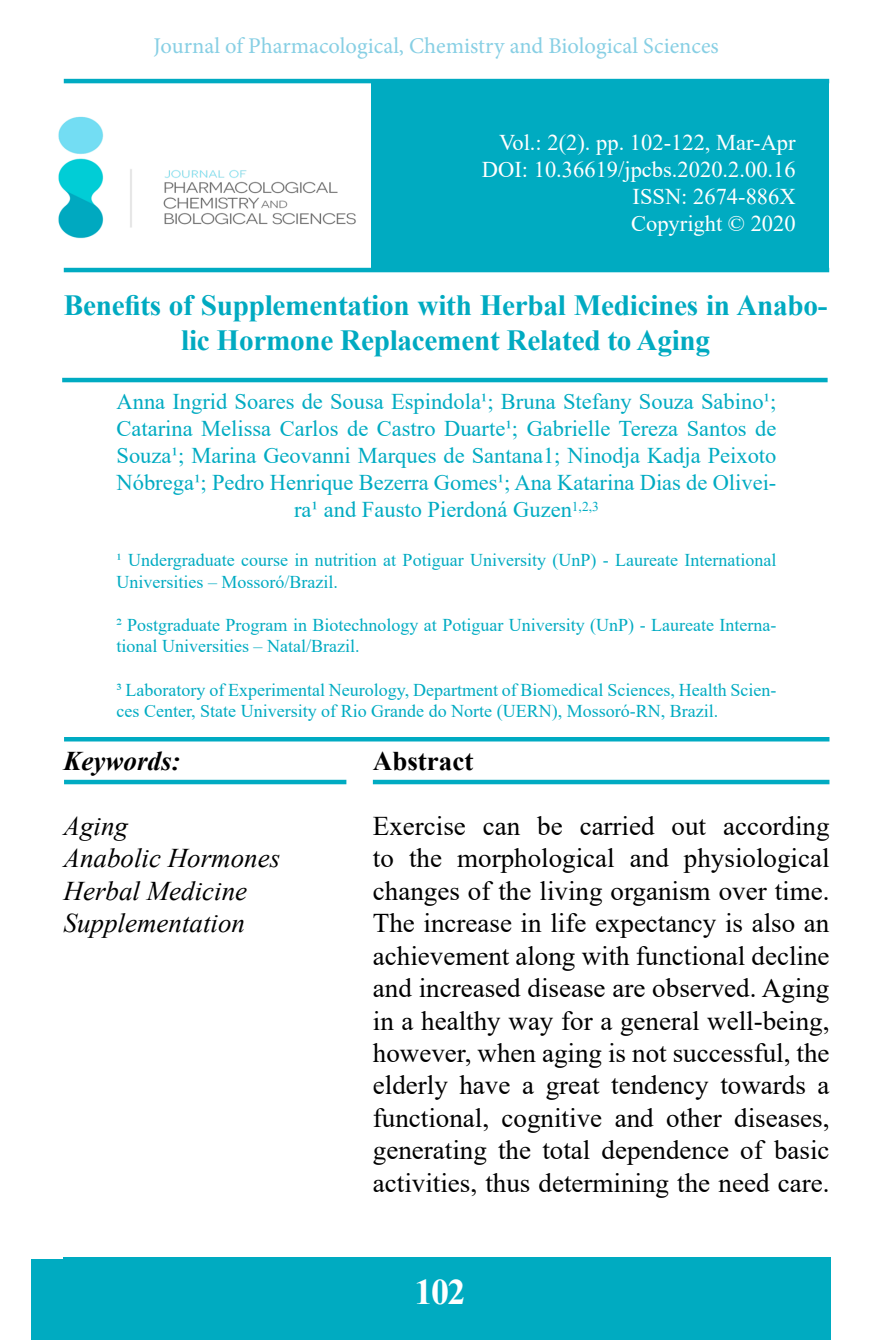
<style>
.page{position:relative;width:893px;height:1340px;background:#fff}
.page>*{position:absolute;margin:0;border:0;box-sizing:border-box;transform-origin:0 0}
.t1{font:700 36px "Times New Roman";color:#fff}
.t2{font:700 29.25px/35.1px "Times New Roman";letter-spacing:-.01em;color:#00aac1;text-align:center}
.t3{font:27px/32.4px "Times New Roman";color:#000;text-align:justify}
.t4{font:italic 27px/32.4px "Times New Roman";color:#000}
.t5{font:italic 700 27px "Times New Roman";color:#000}
.t6{font:700 27px "Times New Roman";color:#000}
.t7{font:22.5px/27px "Times New Roman";color:#00abc2;text-align:center}
.t8{font:22.5px/27px "Times New Roman";color:#fff;text-align:right}
.t9{font:22.5px "Minion Pro";color:#87cfe4}
.t10{font:18px/21.6px "Times New Roman";color:#00abc2}
</style>
<div class="page">
<div style="left:63px;top:1256px;width:767px;height:83px;background:#00abc1"></div>
<div style="left:31px;top:1258px;width:767px;height:81px;background:#00abc1"></div>
<hr style="left:64px;top:268px;width:765px;height:4px;background:#00abc2">
<hr style="left:62px;top:378px;width:766px;height:4px;background:#00abc2">
<img style="left:58px;top:78px;width:299px;height:161px">
<div style="left:372px;top:80px;width:457px;height:192px;background:#00abc1"></div>
<hr style="left:64px;top:737px;width:765px;height:4px;background:#00abc2">
<div style="left:64px;top:779px;width:282px;height:5px;background:#00abc2"></div>
<div style="left:373px;top:779px;width:456px;height:5px;background:#00abc2"></div>
<hr style="left:64px;top:79px;width:765px;height:4px;background:#00abc2">
<p class="t9" style="left:154px;top:31px;width:567px">Journal of Pharmacological, Chemistry and Biological Sciences</p>
<p class="t8" style="left:482px;top:129px;width:315px">Vol.: 2(2). pp. 102-122, Mar-Apr<br>DOI: 10.36619/jpcbs.2020.2.00.16<br>ISSN: 2674-886X<br>Copyright © 2020</p>
<p class="t2" style="left:64px;top:286px;width:765px">Benefits of Supplementation with Herbal Medicines in Anabo&shy;lic Hormone Replacement Related to Aging</p>
<p class="t7" style="left:117px;top:387px;width:661px">Anna Ingrid Soares de Sousa Espindola1; Bruna Stefany Souza Sabino1; Catarina Melissa Carlos de Castro Duarte1; Gabrielle Tereza Santos de Souza1; Marina Geovanni Marques de Santana1; Ninodja Kadja Peixoto Nóbrega1; Pedro Henrique Bezerra Gomes1; Ana Katarina Dias de Olivei&shy;ra1 and Fausto Pierdoná Guzen<sup>1,2,3</sup></p>
<p class="t10" style="left:117px;top:548px;width:661px">1 Undergraduate course in nutrition at Potiguar University (UnP) - Laureate International<br>Universities – Mossoró/Brazil.</p>
<p class="t10" style="left:117px;top:613px;width:661px">2 Postgraduate Program in Biotechnology at Potiguar University (UnP) - Laureate Interna&shy;tional Universities – Natal/Brazil.</p>
<p class="t10" style="left:117px;top:678px;width:661px">3 Laboratory of Experimental Neurology, Department of Biomedical Sciences, Health Scien&shy;ces Center, State University of Rio Grande do Norte (UERN), Mossoró-RN, Brazil.</p>
<p class="t6" style="left:373px;top:741px;width:102px">Abstract</p>
<p class="t5" style="left:64px;top:742px;width:118px">Keywords:</p>
<p class="t4" style="left:64px;top:809px;width:218px">Aging<br>Anabolic Hormones<br>Herbal Medicine<br>Supplementation</p>
<p class="t3" style="left:373px;top:809px;width:458px">Exercise can be carried out according to the morphological and physiological changes of the living organism over time.<br>The increase in life expectancy is also an achievement along with functional decline and increased disease are observed. Aging in a healthy way for a general well-being, however, when aging is not successful, the elderly have a great tendency towards a functional, cognitive and other diseases, generating the total dependence of basic activities, thus determining the need care.</p>
<h1 class="t1" style="left:415px;top:1265px;width:53px">102</h1>
</div>
